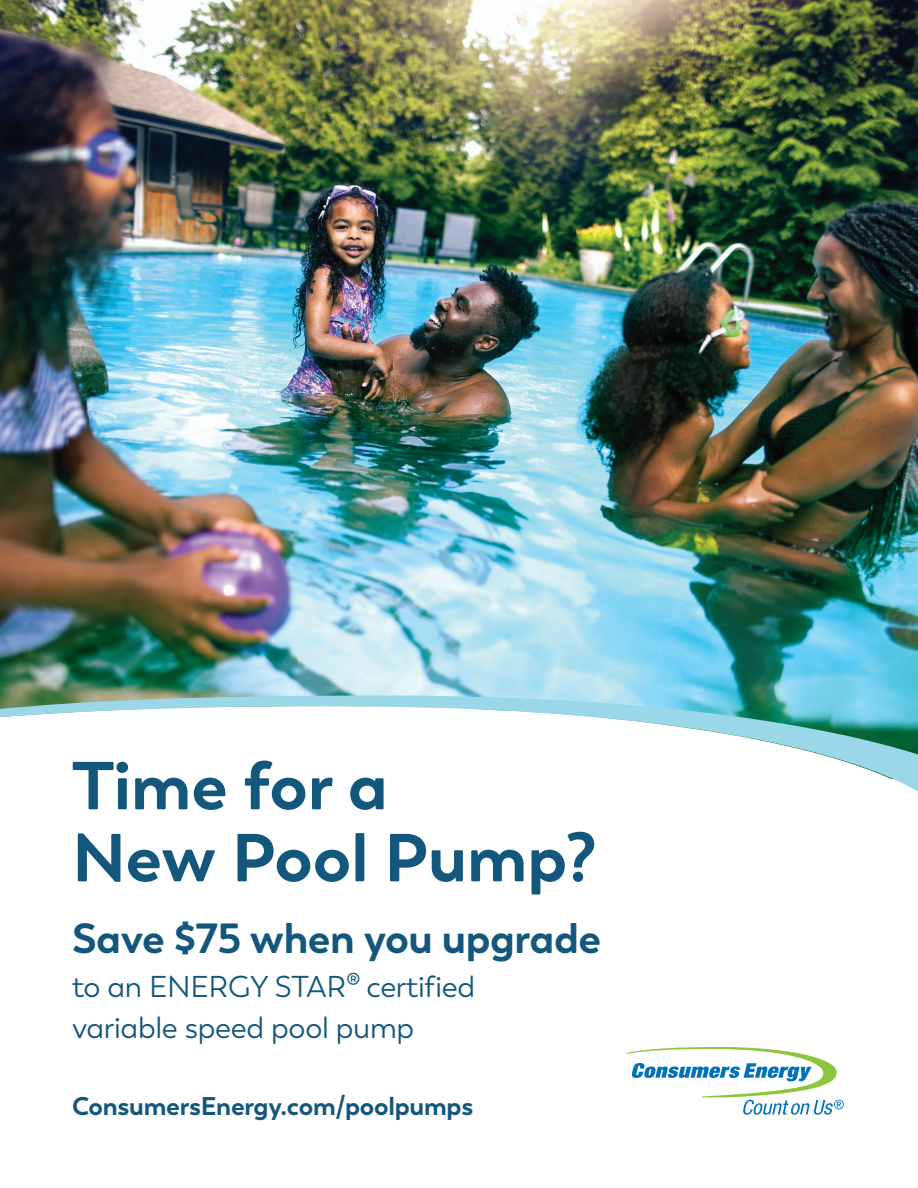
<style>
.page{position:relative;width:918px;height:1188px;background:#fff}
.page>*{position:absolute;margin:0;border:0;box-sizing:border-box;transform-origin:0 0}
.t1{font:700 67.5px/72px "Boston";color:#13577d}
.t2{font:700 42px "Boston";letter-spacing:-.01em;color:#13577d}
.t3{font:30px/40.5px "Boston";letter-spacing:-.01em;color:#13577d}
.t4{font:700 25.5px "Boston";letter-spacing:-.01em;color:#13577d}
</style>
<div class="page">
<img style="left:0;top:0;width:918px;height:695px">
<svg style="left:0;top:695px;width:918px;height:97px"></svg>
<svg style="left:626px;top:1047px;width:218px;height:68px"></svg>
<h1 class="t1" style="left:72px;top:750px;width:526px">Time for a<br>New Pool Pump?</h1>
<h2 class="t2" style="left:72px;top:913px;width:531px">Save $75 when you upgrade</h2>
<p class="t3" style="left:72px;top:967px;width:405px">to an ENERGY STAR® certified variable speed pool pump</p>
<p class="t4" style="left:72px;top:1090px;width:403px">ConsumersEnergy.com/poolpumps</p>
</div>
